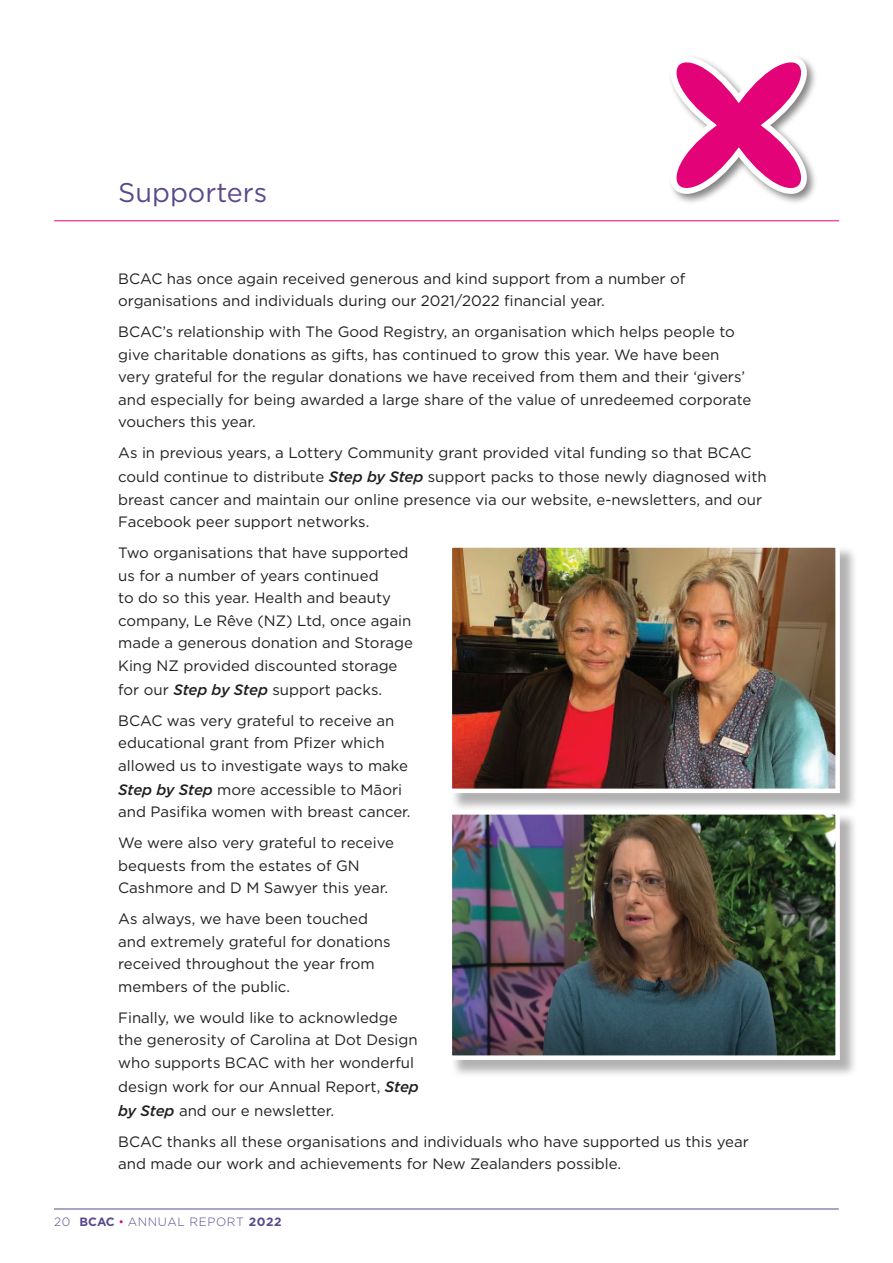
<style>
.page{position:relative;width:893px;height:1263px;background:#fff}
.page>*{position:absolute;margin:0;border:0;box-sizing:border-box;transform-origin:0 0}
.t1{font:27px "Gotham";color:#5b498d}
.t2{font:15px/22.5px "Gotham";color:#231f20}
.t3{font:300 12px "Gotham";letter-spacing:.05em;color:#5b498d}
.s1{font-weight:500;font-style:italic}
.s2{font-weight:700}
.s3{color:#e40278}
</style>
<div class="page">
<hr style="left:54px;top:1208px;width:785px;height:1px;background:#5b498d">
<hr style="left:54px;top:220px;width:785px;height:1px;background:#e40278">
<svg style="left:671px;top:57px;width:145px;height:146px"></svg>
<div style="left:450px;top:545px;width:409px;height:267px;background:#231f20;opacity:.35"></div>
<img style="left:453px;top:548px;width:382px;height:240px">
<div style="left:448px;top:543px;width:392px;height:250px;border:4px solid #fff"></div>
<div style="left:450px;top:812px;width:409px;height:266px;background:#231f20;opacity:.35"></div>
<img style="left:453px;top:815px;width:382px;height:240px">
<div style="left:448px;top:810px;width:392px;height:250px;border:4px solid #fff"></div>
<h1 class="t1" style="left:118px;top:175px;width:151px">Supporters</h1>
<p class="t2" style="left:118px;top:267px;width:569px">BCAC has once again received generous and kind support from a number of organisations and individuals during our 2021/2022 financial year.</p>
<p class="t2" style="left:118px;top:320px;width:635px">BCAC’s relationship with The Good Registry, an organisation which helps people to give charitable donations as gifts, has continued to grow this year. We have been very grateful for the regular donations we have received from them and their ‘givers’ and especially for being awarded a large share of the value of unredeemed corporate vouchers this year.</p>
<p class="t2" style="left:118px;top:441px;width:650px;line-height:24px">As in previous years, a Lottery Community grant provided vital funding so that BCAC could continue to distribute <span class="s1">Step by Step</span> support packs to those newly diagnosed with</p>
<p class="t2" style="left:118px;top:488px;width:645px">breast cancer and maintain our online presence via our website, e-newsletters, and our<br>Facebook peer support networks.</p>
<p class="t2" style="left:118px;top:541px;width:296px">Two organisations that have supported us for a number of years continued<br>to do so this year. Health and beauty company, Le Rêve (NZ) Ltd, once again made a generous donation and Storage King NZ provided discounted storage</p>
<p class="t2" style="left:118px;top:674px;width:278px;line-height:31px">for our <span class="s1">Step by Step</span> support packs.<br>BCAC was very grateful to receive an</p>
<p class="t2" style="left:118px;top:731px;width:291px">educational grant from Pfizer which allowed us to investigate ways to make</p>
<p class="t2" style="left:118px;top:778px;width:294px"><span class="s1">Step by Step</span> more accessible to Māori and Pasifika women with breast cancer.</p>
<p class="t2" style="left:118px;top:831px;width:277px">We were also very grateful to receive bequests from the estates of GN<br>Cashmore and D M Sawyer this year.</p>
<p class="t2" style="left:118px;top:907px;width:274px">As always, we have been touched and extremely grateful for donations received throughout the year from members of the public.</p>
<p class="t2" style="left:118px;top:1006px;width:301px">Finally, we would like to acknowledge the generosity of Carolina at Dot Design who supports BCAC with her wonderful</p>
<p class="t2" style="left:118px;top:1074px;width:302px;line-height:24px">design work for our Annual Report, <span class="s1">Step by Step</span> and our e newsletter.</p>
<p class="t2" style="left:118px;top:1130px;width:632px">BCAC thanks all these organisations and individuals who have supported us this year and made our work and achievements for New Zealanders possible.</p>
<p class="t3" style="left:54px;top:1214px;width:229px">20 <span class="s2">BCAC</span> <span class="s3">•</span> ANNUAL REPORT <span class="s2">2022</span></p>
</div>
